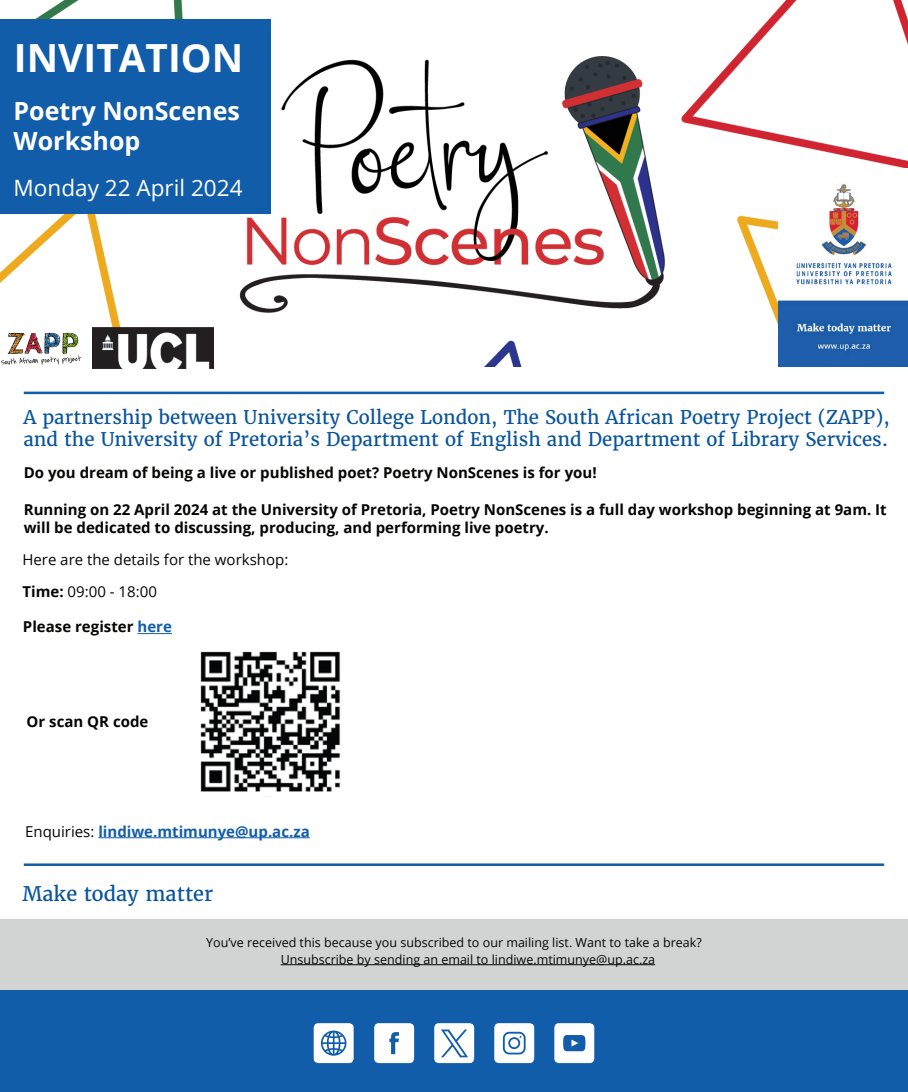
<style>
.page{position:relative;width:908px;height:1092px;background:#fff}
.page>*{position:absolute;margin:0;border:0;box-sizing:border-box;transform-origin:0 0}
.t1{font:700 38.75px "Open Sans";color:#fff}
.t2{font:700 25px/30px "Open Sans";color:#fff}
.t3{font:22.5px "Open Sans";color:#fff}
.t4{font:20px "Merriweather";color:#09549c}
.t5{font:18.75px/22.5px "Merriweather";color:#09549c}
.t6{font:700 15px/18px "Open Sans";color:#050504}
.t7{font:15px "Open Sans";color:#050504}
.t8{font:700 15px "Open Sans";color:#125daa}
.t9{font:12.5px/17.2px "Open Sans";color:#050504}
.s1{font-weight:700}
.s2{color:#125daa}
.s3{font-weight:400;color:#050504}
</style>
<div class="page">
<img style="left:0;top:0;width:907px;height:366px">
<div style="left:0;top:919px;width:907px;height:71px;background:#d2d3d3"></div>
<hr style="left:280px;top:964px;width:375px;height:1px;background:#050504">
<div style="left:0;top:990px;width:907px;height:101px;background:#125daa"></div>
<hr style="left:24px;top:391px;width:859px;height:3px;background:#125daa">
<hr style="left:24px;top:863px;width:859px;height:2px;background:#125daa">
<img style="left:777px;top:169px;width:130px;height:197px">
<div style="left:0;top:19px;width:270px;height:195px;background:#125daa"></div>
<hr style="left:98px;top:837px;width:211px;height:1px;background:#125daa">
<div style="left:494px;top:1022px;width:40px;height:40px;background:#fff;border-radius:5px"></div>
<svg style="left:502px;top:1031px;width:23px;height:23px"></svg>
<div style="left:374px;top:1022px;width:40px;height:40px;background:#fff;border-radius:5px"></div>
<svg style="left:389px;top:1032px;width:10px;height:21px"></svg>
<div style="left:434px;top:1022px;width:40px;height:40px;background:#fff;border-radius:5px"></div>
<div style="left:313px;top:1022px;width:40px;height:40px;background:#fff;border-radius:5px"></div>
<svg style="left:321px;top:1030px;width:25px;height:25px"></svg>
<div style="left:554px;top:1022px;width:40px;height:40px;background:#fff;border-radius:5px"></div>
<svg style="left:563px;top:1035px;width:22px;height:16px"></svg>
<svg style="left:441px;top:1029px;width:27px;height:28px"></svg>
<hr style="left:137px;top:633px;width:35px;height:1px;background:#125daa">
<img style="left:200px;top:651px;width:141px;height:141px">
<img style="left:2px;top:327px;width:90px;height:39px">
<img style="left:92px;top:327px;width:121px;height:42px">
<h1 class="t1" style="left:14px;top:30px;width:231px">INVITATION</h1>
<h2 class="t2" style="left:14px;top:95px;width:228px">Poetry NonScenes<br>Workshop</h2>
<h3 class="t3" style="left:14px;top:173px;width:230px">Monday 22 April 2024</h3>
<p class="t5" style="left:23px;top:405px;width:867px">A partnership between University College London, The South African Poetry Project (ZAPP), and the University of Pretoria’s Department of English and Department of Library Services.</p>
<p class="t6" style="left:24px;top:463px;width:574px">Do you dream of being a live or published poet? Poetry NonScenes is for you!</p>
<p class="t6" style="left:24px;top:499px;width:864px">Running on 22 April 2024 at the University of Pretoria, Poetry NonScenes is a full day workshop beginning at 9am. It will be dedicated to discussing, producing, and performing live poetry.</p>
<p class="t7" style="left:22px;top:549px;width:267px">Here are the details for the workshop:</p>
<p class="t7" style="left:22px;top:580px;width:136px"><span class="s1">Time:</span> 09:00 - 18:00</p>
<p class="t6" style="left:23px;top:617px;width:150px">Please register <span class="s2">here</span></p>
<p class="t6" style="left:27px;top:712px;width:123px">Or scan QR code</p>
<p class="t8" style="left:25px;top:820px;width:286px"><span class="s3">Enquiries:</span> lindiwe.mtimunye@up.ac.za</p>
<h3 class="t4" style="left:22px;top:881px;width:192px">Make today matter</h3>
<p class="t9" style="left:280px;top:932px;width:422px;text-indent:-74px">You’ve received this because you subscribed to our mailing list. Want to take a break?<br>Unsubscribe by sending an email to lindiwe.mtimunye@up.ac.za</p>
</div>
